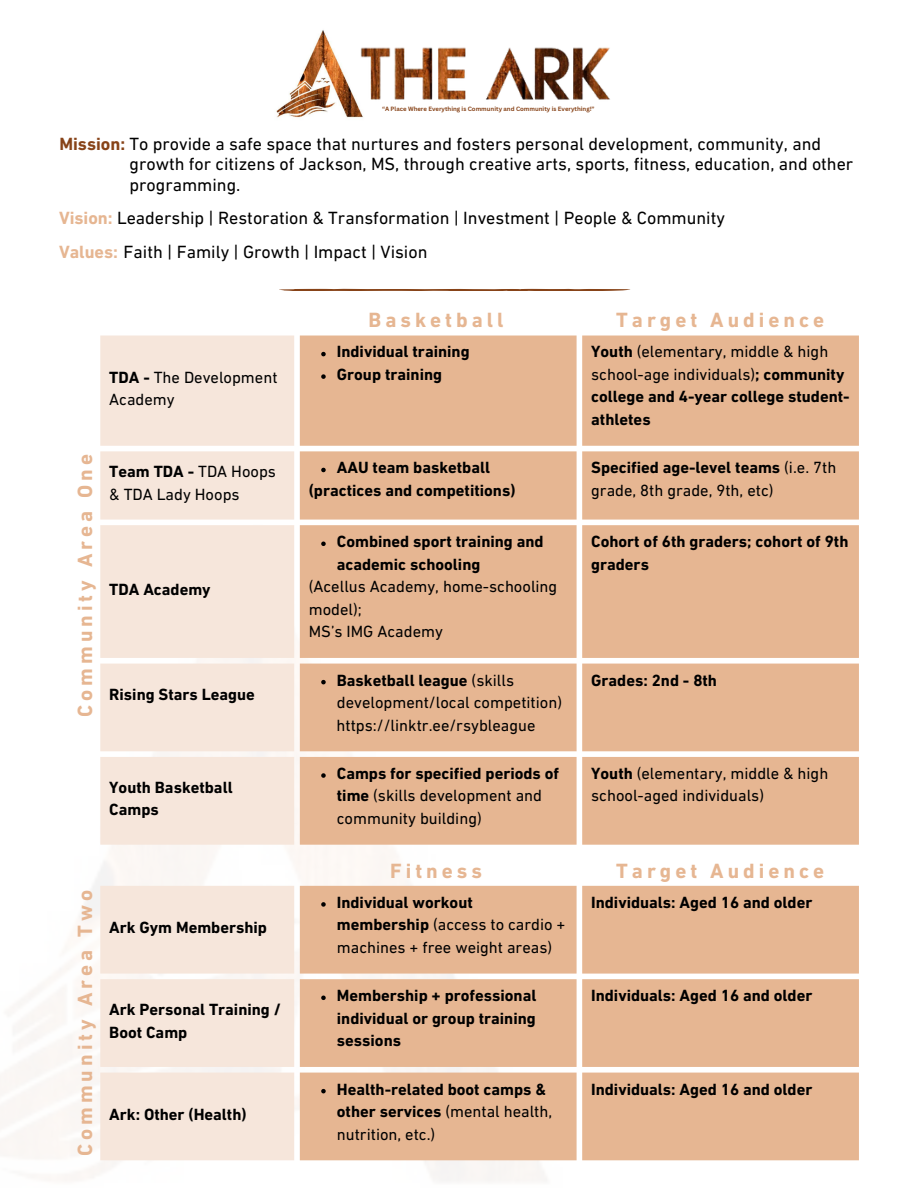
<style>
.page{position:relative;width:918px;height:1188px;background:#fff}
.page>*{position:absolute;margin:0;border:0;box-sizing:border-box;transform-origin:0 0}
.t1{font:700 21px "DIN Next LT Pro";letter-spacing:.19em;color:#e6b692}
.t2{font:18px/20.2px "DIN Next LT Pro";color:#000}
.t3{font:700 16.5px/22.5px "DIN Next LT Pro";color:#000}
.t4{font:16.5px/22.5px "DIN Next LT Pro";color:#000}
.t5{font:700 6px "Canva Sans";color:#874318}
.s1{font-weight:700;color:#874318}
.s2{font-weight:700;color:#e6b692}
.s3{font-weight:700}
.s4{font-weight:400}
</style>
<div class="page">
<img style="left:276px;top:30px;width:87px;height:88px">
<img style="left:351px;top:40px;width:259px;height:70px">
<div style="left:100px;top:336px;width:194px;height:509px;background:#f6e6db"></div>
<div style="left:300px;top:336px;width:559px;height:509px;background:#e6b692"></div>
<svg style="left:321px;top:352px;width:5px;height:4px"></svg>
<svg style="left:321px;top:374px;width:5px;height:5px"></svg>
<svg style="left:321px;top:468px;width:5px;height:4px"></svg>
<svg style="left:321px;top:542px;width:5px;height:4px"></svg>
<svg style="left:321px;top:680px;width:5px;height:4px"></svg>
<svg style="left:321px;top:773px;width:5px;height:5px"></svg>
<svg style="left:279px;top:289px;width:352px;height:2px"></svg>
<div style="left:100px;top:886px;width:194px;height:274px;background:#f6e6db"></div>
<div style="left:300px;top:886px;width:559px;height:274px;background:#e6b692"></div>
<svg style="left:321px;top:902px;width:5px;height:5px"></svg>
<svg style="left:321px;top:996px;width:5px;height:4px"></svg>
<svg style="left:321px;top:1089px;width:5px;height:4px"></svg>
<p class="t5" style="left:382px;top:105px;width:214px">“A Place Where Everything is Community and Community is Everything!”</p>
<p class="t2" style="left:59px;top:136px;width:763px"><span class="s1">Mission:</span> To provide a safe space that nurtures and fosters personal development, community, and</p>
<p class="t2" style="left:130px;top:156px;width:725px">growth for citizens of Jackson, MS, through creative arts, sports, fitness, education, and other programming.</p>
<p class="t2" style="left:59px;top:210px;width:667px"><span class="s2">Vision:</span> Leadership | Restoration &amp; Transformation | Investment | People &amp; Community</p>
<p class="t2" style="left:59px;top:243px;width:370px"><span class="s2">Values:</span> Faith | Family | Growth | Impact | Vision</p>
<p class="t1" style="left:77px;top:717px;width:265px;rotate:-90deg">Community Area One</p>
<p class="t4" style="left:109px;top:367px;width:170px"><span class="s3">TDA -</span> The Development<br>Academy</p>
<p class="t1" style="left:369px;top:312px;width:136px">Basketball</p>
<p class="t3" style="left:337px;top:342px;width:134px">Individual training</p>
<p class="t3" style="left:337px;top:365px;width:107px">Group training</p>
<p class="t4" style="left:109px;top:462px;width:168px"><span class="s3">Team TDA -</span> TDA Hoops &amp; TDA Lady Hoops</p>
<p class="t3" style="left:337px;top:458px;width:155px">AAU team basketball</p>
<p class="t3" style="left:309px;top:480px;width:208px">(practices and competitions)</p>
<p class="t3" style="left:109px;top:580px;width:103px">TDA Academy</p>
<p class="t3" style="left:109px;top:684px;width:147px">Rising Stars League</p>
<p class="t3" style="left:337px;top:532px;width:208px">Combined sport training and academic schooling</p>
<p class="t4" style="left:309px;top:577px;width:250px">(Acellus Academy, home-schooling model);</p>
<p class="t4" style="left:309px;top:622px;width:136px">MS’s IMG Academy</p>
<p class="t4" style="left:337px;top:670px;width:227px"><span class="s3">Basketball league</span> (skills development/local competition)</p>
<p class="t4" style="left:337px;top:715px;width:200px">https://linktr.ee/rsybleague</p>
<p class="t1" style="left:616px;top:312px;width:209px">Target Audience</p>
<p class="t3" style="left:591px;top:342px;width:260px">Youth <span class="s4">(elementary, middle &amp; high school-age individuals)</span>; community college and 4-year college student&shy;athletes</p>
<p class="t4" style="left:591px;top:458px;width:247px"><span class="s3">Specified age-level teams</span> (i.e. 7th grade, 8th grade, 9th, etc)</p>
<p class="t3" style="left:591px;top:532px;width:259px">Cohort of 6th graders; cohort of 9th graders</p>
<p class="t3" style="left:591px;top:670px;width:127px">Grades: 2nd - 8th</p>
<p class="t3" style="left:109px;top:778px;width:125px">Youth Basketball<br>Camps</p>
<p class="t4" style="left:337px;top:764px;width:224px"><span class="s3">Camps for specified periods of time</span> (skills development and community building)</p>
<p class="t4" style="left:591px;top:764px;width:239px"><span class="s3">Youth</span> (elementary, middle &amp; high school-aged individuals)</p>
<p class="t1" style="left:77px;top:1156px;width:268px;rotate:-90deg">Community Area Two</p>
<p class="t3" style="left:109px;top:918px;width:159px">Ark Gym Membership</p>
<p class="t3" style="left:109px;top:1000px;width:173px">Ark Personal Training /<br>Boot Camp</p>
<p class="t3" style="left:109px;top:1104px;width:139px">Ark: Other (Health)</p>
<p class="t1" style="left:390px;top:862px;width:94px">Fitness</p>
<p class="t1" style="left:616px;top:862px;width:209px">Target Audience</p>
<p class="t4" style="left:337px;top:892px;width:230px"><span class="s3">Individual workout membership</span> (access to cardio + machines + free weight areas)</p>
<p class="t3" style="left:591px;top:892px;width:223px">Individuals: Aged 16 and older</p>
<p class="t3" style="left:337px;top:986px;width:201px;text-align:justify">Membership + professional individual or group training sessions</p>
<p class="t3" style="left:591px;top:986px;width:223px">Individuals: Aged 16 and older</p>
<p class="t3" style="left:337px;top:1079px;width:217px">Health-related boot camps &amp; other services <span class="s4">(mental health, nutrition, etc.)</span></p>
<p class="t3" style="left:591px;top:1079px;width:223px">Individuals: Aged 16 and older</p>
</div>
